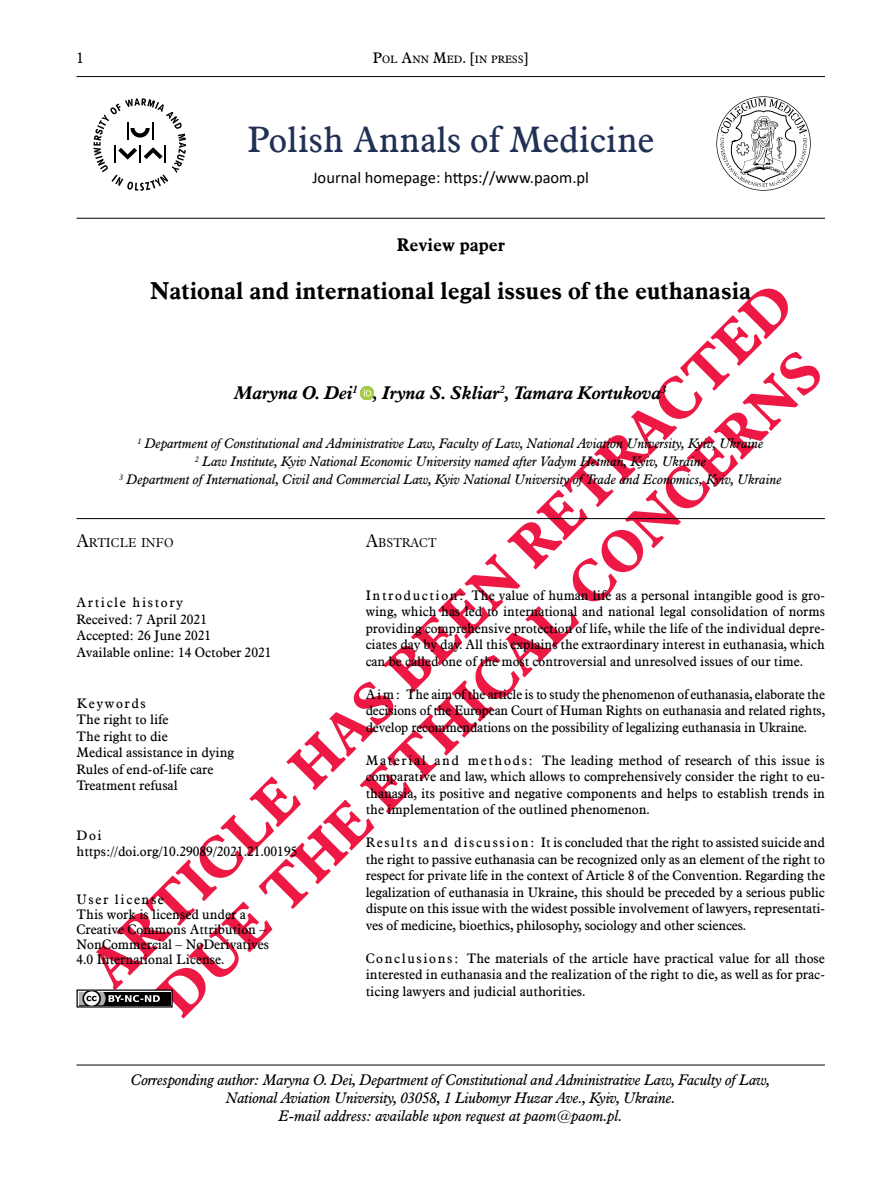
<style>
.page{position:relative;width:893px;height:1191px;background:#fff}
.page>*{position:absolute;margin:0;border:0;box-sizing:border-box;transform-origin:0 0}
.t1{font:36px "Aldine 721 EU";color:#213156}
.t2{font:700 24px "Aldine 721 EU";color:#000}
.t3{font:italic 700 18px "Aldine 721 EU";color:#000}
.t4{font:700 18px "Aldine 721 EU";color:#000}
.t5{font:16.5px "Calibri";color:#000}
.t6{font:italic 15px/18px "Aldine 721 EU";letter-spacing:-.01em;color:#000;text-align:center}
.t7{font:15px "Aldine 721 EU";color:#000}
.t8{font:13.5px/16.5px "Aldine 721 EU";color:#000;text-align:justify}
.t9{font:italic 13.5px/18px "Aldine 721 EU";color:#000;text-align:center}
.t10{font:12.6px "Aldine 721 Lt EU";color:#000}
.t11{font:10.5px "Aldine 721 EU";color:#000}
.s1{font-size:15px}
.s2{font-size:18px}
</style>
<div class="page">
<hr style="left:77px;top:76px;width:748px;height:1px;background:#000">
<svg style="left:96px;top:288px;width:692px;height:702px"></svg>
<svg style="left:361px;top:386px;width:12px;height:13px"></svg>
<hr style="left:77px;top:1064px;width:748px;height:1px;background:#000">
<svg style="left:170px;top:992px;width:1px;height:13px"></svg>
<div style="left:77px;top:989px;width:96px;height:18px;border:1px solid #000"></div>
<div style="left:79px;top:991px;width:91px;height:14px;background:#000"></div>
<svg style="left:77px;top:989px;width:83px;height:19px"></svg>
<hr style="left:77px;top:518px;width:748px;height:1px;background:#000">
<hr style="left:77px;top:218px;width:748px;height:1px;background:#000">
<svg style="left:94px;top:98px;width:92px;height:93px"></svg>
<svg style="left:716px;top:96px;width:95px;height:95px"></svg>
<p class="t7" style="left:77px;top:49px;width:9px">1</p>
<p class="t11" style="left:373px;top:53px;width:157px"><span class="s1">P</span>OL <span class="s1">A</span>NN <span class="s1">M</span>ED<span class="s1">. [</span>IN PRESS<span class="s1">]</span></p>
<h1 class="t1" style="left:248px;top:117px;width:408px">Polish Annals of Medicine</h1>
<p class="t5" style="left:312px;top:166px;width:278px">Journal homepage: https://www.paom.pl</p>
<h3 class="t4" style="left:397px;top:234px;width:110px">Review paper</h3>
<h2 class="t2" style="left:150px;top:275px;width:602px">National and international legal issues of the euthanasia</h2>
<h3 class="t3" style="left:235px;top:382px;width:433px">Maryna O. Dei<sup>1</sup> , Iryna S. Skliar<sup>2</sup>, Tamara Kortukova<sup>3</sup></h3>
<p class="t9" style="left:120px;top:435px;width:664px"><sup>1</sup> Department of Constitutional and Administrative Law, Faculty of Law, National Aviation University, Kyiv, Ukraine<br><sup>2</sup> Law Institute, Kyiv National Economic University named after Vadym Hetman, Kyiv, Ukraine<br><sup>3</sup> Department of International, Civil and Commercial Law, Kyiv National University of Trade and Economics, Kyiv, Ukraine</p>
<p class="t10" style="left:77px;top:535px;width:99px"><span class="s2">a</span>RTICLE INFO</p>
<p class="t8" style="left:77px;top:594px;width:196px;text-align:left">Article history<br>Received: 7 April 2021<br>Accepted: 26 June 2021<br>Available online: 14 October 2021</p>
<p class="t8" style="left:77px;top:695px;width:159px;text-align:left">Keywords<br>The right to life<br>The right to die<br>Medical assistance in dying<br>Rules of end-of-life care<br>Treatment refusal</p>
<p class="t8" style="left:77px;top:827px;width:222px">Doi https://doi.org/10.29089/2021.21.00195</p>
<p class="t8" style="left:77px;top:892px;width:194px;line-height:15px;text-align:left">User license<br>This work is licensed under a<br>Creative Commons Attribution –<br>NonCommercial – NoDerivatives<br>4.0 International License.</p>
<p class="t10" style="left:366px;top:535px;width:72px"><span class="s2">A</span>BSTRACT</p>
<p class="t8" style="left:366px;top:587px;width:461px">Introduction: The value of human life as a personal intangible good is gro&shy;wing, which has led to international and national legal consolidation of norms providing comprehensive protection of life, while the life of the individual depre&shy;ciates day by day. All this explains the extraordinary interest in euthanasia, which can be called one of the most controversial and unresolved issues of our time.</p>
<p class="t8" style="left:366px;top:686px;width:461px">Aim: The aim of the article is to study the phenomenon of euthanasia, elaborate the decisions of the European Court of Human Rights on euthanasia and related rights, develop recommendations on the possibility of legalizing euthanasia in Ukraine.</p>
<p class="t8" style="left:366px;top:752px;width:461px">Material and methods: The leading method of research of this issue is comparative and law, which allows to comprehensively consider the right to eu&shy;thanasia, its positive and negative components and helps to establish trends in the implementation of the outlined phenomenon.</p>
<p class="t8" style="left:366px;top:835px;width:461px">Results and discussion: It is concluded that the right to assisted suicide and the right to passive euthanasia can be recognized only as an element of the right to respect for private life in the context of Article 8 of the Convention. Regarding the legalization of euthanasia in Ukraine, this should be preceded by a serious public dispute on this issue with the widest possible involvement of lawyers, representati&shy;ves of medicine, bioethics, philosophy, sociology and other sciences.</p>
<p class="t8" style="left:366px;top:950px;width:461px">Conclusions: The materials of the article have practical value for all those interested in euthanasia and the realization of the right to die, as well as for prac&shy;ticing lawyers and judicial authorities.</p>
<p class="t6" style="left:131px;top:1071px;width:641px">Corresponding author: Maryna O. Dei, Department of Constitutional and Administrative Law, Faculty of Law,<br>National Aviation University, 03058, 1 Liubomyr Huzar Ave., Kyiv, Ukraine.<br>E-mail address: available upon request at paom@paom.pl.</p>
</div>
